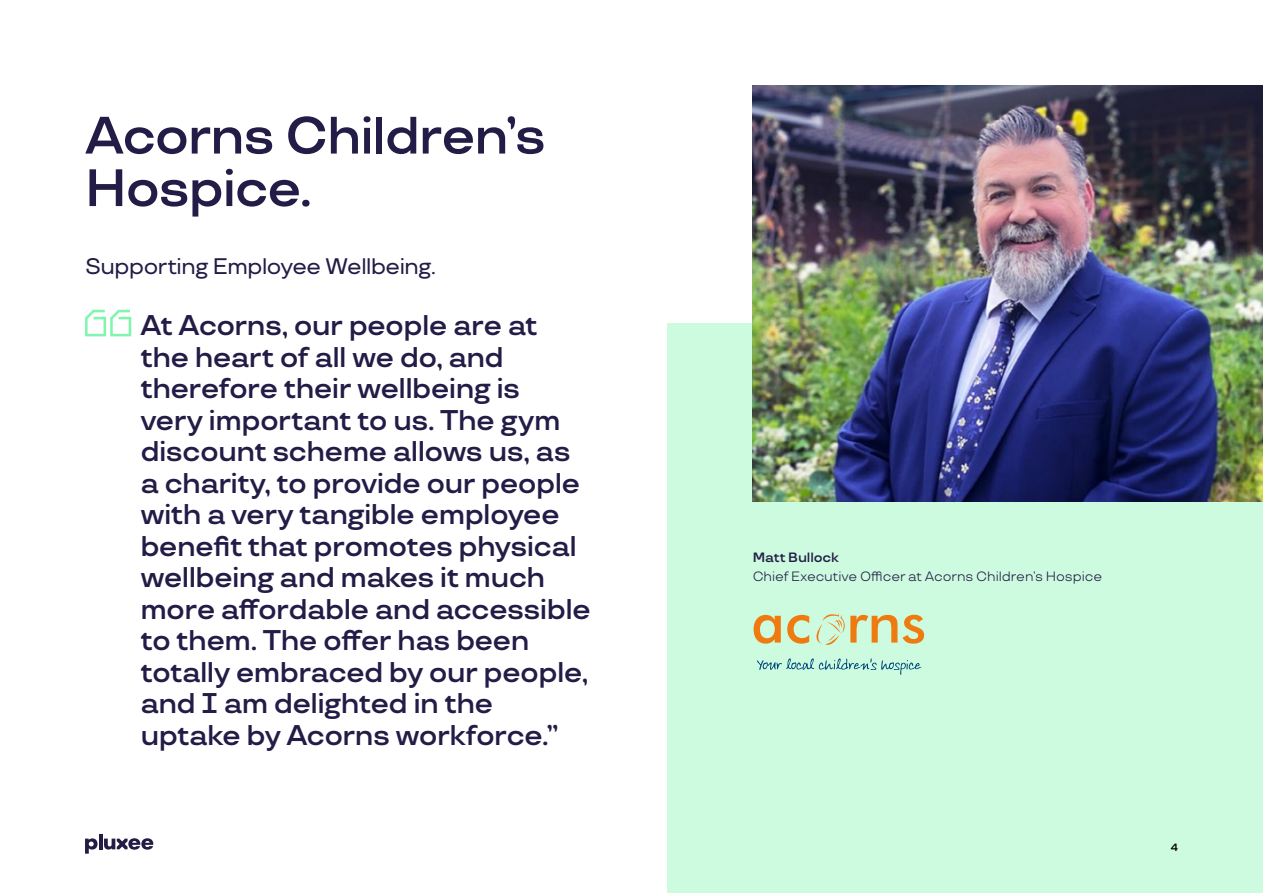
<style>
.page{position:relative;width:1263px;height:893px;background:#fff}
.page>*{position:absolute;margin:0;border:0;box-sizing:border-box;transform-origin:0 0}
.t1{font:600 52.5px/52.5px "TT Travels";letter-spacing:-.03em;color:#221c46}
.t2{font:600 28.5px/31.5px "TT Travels";letter-spacing:-.025em;color:#221c46}
.t3{font:500 22.5px "TT Travels";letter-spacing:-.02em;color:#221c46}
.t4{font:13.5px "TT Travels";letter-spacing:-.005em;color:#221c46}
.t5{font:600 13.5px "TT Travels";letter-spacing:-.005em;color:#221c46}
.t6{font:600 10.5px "TT Travels";color:#000}
</style>
<div class="page">
<div style="left:668px;top:323px;width:595px;height:570px;background:#ccfbdf"></div>
<img style="left:753px;top:85px;width:510px;height:417px">
<svg style="left:85px;top:838px;width:13px;height:16px"></svg>
<hr style="left:99px;top:834px;width:4px;height:15px;background:#221c46">
<svg style="left:104px;top:838px;width:49px;height:12px"></svg>
<svg style="left:85px;top:310px;width:46px;height:26px"></svg>
<svg style="left:754px;top:615px;width:27px;height:29px"></svg>
<svg style="left:787px;top:613px;width:137px;height:32px"></svg>
<svg style="left:757px;top:658px;width:164px;height:17px"></svg>
<h1 class="t1" style="left:85px;top:110px;width:462px">Acorns Children’s<br>Hospice.</h1>
<p class="t3" style="left:85px;top:253px;width:352px">Supporting Employee Wellbeing.</p>
<p class="t2" style="left:140px;top:310px;width:452px">At Acorns, our people are at the heart of all we do, and therefore their wellbeing is<br>very important to us. The gym discount scheme allows us, as a charity, to provide our people with a very tangible employee benefit that promotes physical wellbeing and makes it much more affordable and accessible to them. The offer has been totally embraced by our people, and I am delighted in the uptake by Acorns workforce.”</p>
<p class="t5" style="left:753px;top:549px;width:88px">Matt Bullock</p>
<p class="t4" style="left:753px;top:568px;width:351px">Chief Executive Officer at Acorns Children’s Hospice</p>
<p class="t6" style="left:1171px;top:841px;width:9px">4</p>
</div>
